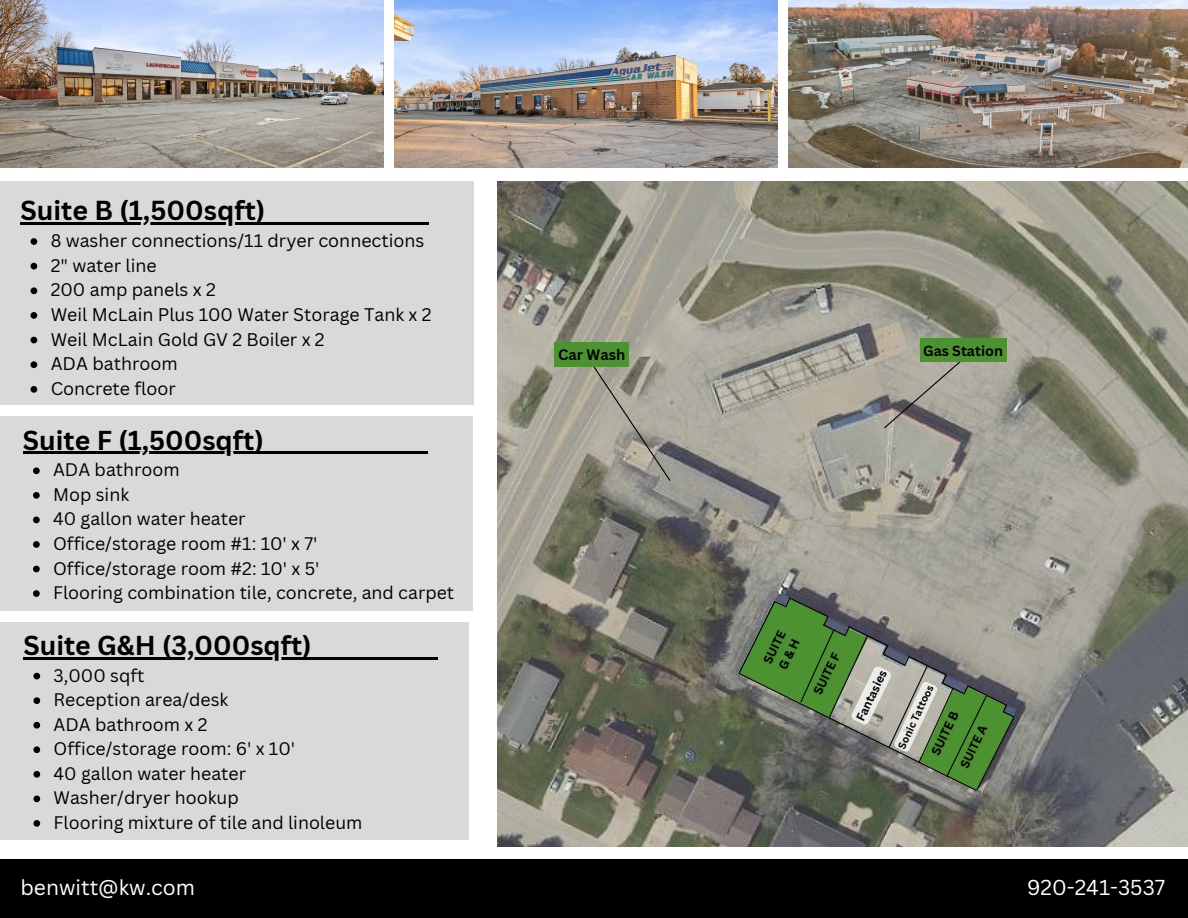
<style>
.page{position:relative;width:1188px;height:918px;background:#fff}
.page>*{position:absolute;margin:0;border:0;box-sizing:border-box;transform-origin:0 0}
.t1{font:700 26.7px "Canva Sans";color:#000}
.t2{font:21px "Canva Sans";color:#fff}
.t3{font:17.85px "Canva Sans";color:#000}
.t4{font:17.7px "Canva Sans";color:#000}
.t5{font:700 14.7px "Canva Sans";color:#000}
.t6{font:700 14.25px "Canva Sans";color:#000}
.t7{font:700 11.85px "Canva Sans";color:#000}
.t8{font:700 10.35px "Canva Sans";color:#000}
</style>
<div class="page">
<img style="left:788px;top:0;width:400px;height:168px">
<img style="left:0;top:0;width:384px;height:168px">
<img style="left:395px;top:0;width:382px;height:168px">
<div style="left:0;top:416px;width:473px;height:195px;background:#d9d9d9"></div>
<hr style="left:23px;top:452px;width:241px;height:2px;background:#000">
<hr style="left:264px;top:452px;width:163px;height:2px;background:#000">
<svg style="left:33px;top:467px;width:7px;height:7px"></svg>
<svg style="left:33px;top:492px;width:7px;height:7px"></svg>
<svg style="left:33px;top:517px;width:7px;height:6px"></svg>
<svg style="left:33px;top:541px;width:7px;height:7px"></svg>
<svg style="left:33px;top:566px;width:7px;height:6px"></svg>
<svg style="left:33px;top:590px;width:7px;height:7px"></svg>
<div style="left:0;top:181px;width:473px;height:224px;background:#d9d9d9"></div>
<hr style="left:20px;top:222px;width:245px;height:3px;background:#000">
<hr style="left:265px;top:222px;width:164px;height:3px;background:#000">
<svg style="left:31px;top:238px;width:6px;height:7px"></svg>
<svg style="left:31px;top:263px;width:6px;height:7px"></svg>
<svg style="left:31px;top:287px;width:6px;height:7px"></svg>
<svg style="left:31px;top:312px;width:6px;height:7px"></svg>
<svg style="left:31px;top:337px;width:6px;height:6px"></svg>
<svg style="left:31px;top:361px;width:6px;height:7px"></svg>
<svg style="left:31px;top:386px;width:6px;height:7px"></svg>
<div style="left:0;top:622px;width:469px;height:217px;background:#d9d9d9"></div>
<hr style="left:23px;top:657px;width:289px;height:2px;background:#000">
<hr style="left:312px;top:657px;width:125px;height:2px;background:#000">
<svg style="left:33px;top:673px;width:7px;height:6px"></svg>
<svg style="left:33px;top:697px;width:7px;height:7px"></svg>
<svg style="left:33px;top:722px;width:7px;height:7px"></svg>
<svg style="left:33px;top:746px;width:7px;height:7px"></svg>
<svg style="left:33px;top:771px;width:7px;height:7px"></svg>
<svg style="left:33px;top:796px;width:7px;height:6px"></svg>
<svg style="left:33px;top:820px;width:7px;height:7px"></svg>
<div style="left:0;top:859px;width:1188px;height:59px;background:#000"></div>
<img style="left:498px;top:181px;width:690px;height:665px">
<svg style="left:883px;top:357px;width:82px;height:72px;background:#9c9890"></svg>
<svg style="left:590px;top:362px;width:82px;height:120px;background:#9f9d91"></svg>
<div style="left:920px;top:339px;width:87px;height:23px;background:#4d9230"></div>
<div style="left:555px;top:342px;width:74px;height:25px;background:#4d9230"></div>
<svg style="left:737px;top:596px;width:279px;height:196px;background:#75846b"></svg>
<img style="left:925px;top:706px;width:39px;height:55px">
<p class="t1" style="left:20px;top:192px;width:246px">Suite B (1,500sqft)</p>
<h1 class="t3" style="left:51px;top:228px;width:375px">8 washer connections/11 dryer connections</h1>
<p class="t3" style="left:51px;top:253px;width:107px">2" water line</p>
<p class="t3" style="left:51px;top:277px;width:167px">200 amp panels x 2</p>
<p class="t3" style="left:51px;top:302px;width:382px">Weil McLain Plus 100 Water Storage Tank x 2</p>
<p class="t3" style="left:51px;top:327px;width:276px">Weil McLain Gold GV 2 Boiler x 2</p>
<p class="t3" style="left:51px;top:351px;width:129px">ADA bathroom</p>
<p class="t3" style="left:51px;top:376px;width:127px">Concrete floor</p>
<h1 class="t1" style="left:23px;top:421px;width:242px">Suite F (1,500sqft)</h1>
<p class="t4" style="left:53px;top:457px;width:128px">ADA bathroom</p>
<p class="t4" style="left:53px;top:482px;width:78px">Mop sink</p>
<p class="t4" style="left:53px;top:507px;width:194px">40 gallon water heater</p>
<p class="t4" style="left:53px;top:531px;width:266px">Office/storage room #1: 10' x 7'</p>
<p class="t4" style="left:53px;top:556px;width:268px">Office/storage room #2: 10' x 5'</p>
<p class="t4" style="left:53px;top:580px;width:403px">Flooring combination tile, concrete, and carpet</p>
<h1 class="t1" style="left:23px;top:626px;width:290px">Suite G&amp;H (3,000sqft)</h1>
<p class="t4" style="left:54px;top:663px;width:92px">3,000 sqft</p>
<p class="t4" style="left:54px;top:687px;width:176px">Reception area/desk</p>
<p class="t4" style="left:54px;top:712px;width:155px">ADA bathroom x 2</p>
<p class="t4" style="left:54px;top:736px;width:243px">Office/storage room: 6' x 10'</p>
<p class="t4" style="left:54px;top:761px;width:194px">40 gallon water heater</p>
<p class="t4" style="left:54px;top:786px;width:187px">Washer/dryer hookup</p>
<p class="t4" style="left:54px;top:810px;width:310px">Flooring mixture of tile and linoleum</p>
<p class="t5" style="left:558px;top:344px;width:69px">Car Wash</p>
<h6 class="t6" style="left:923px;top:340px;width:81px">Gas Station</h6>
<h2 class="t7" style="left:852px;top:717px;width:56px;rotate:-64deg">Fantasies</h2>
<h2 class="t8" style="left:895px;top:745px;width:70px;rotate:-65deg">Sonic Tattoos</h2>
<p class="t2" style="left:20px;top:873px;width:176px">benwitt@kw.com</p>
<h4 class="t2" style="left:1027px;top:873px;width:140px">920-241-3537</h4>
</div>
